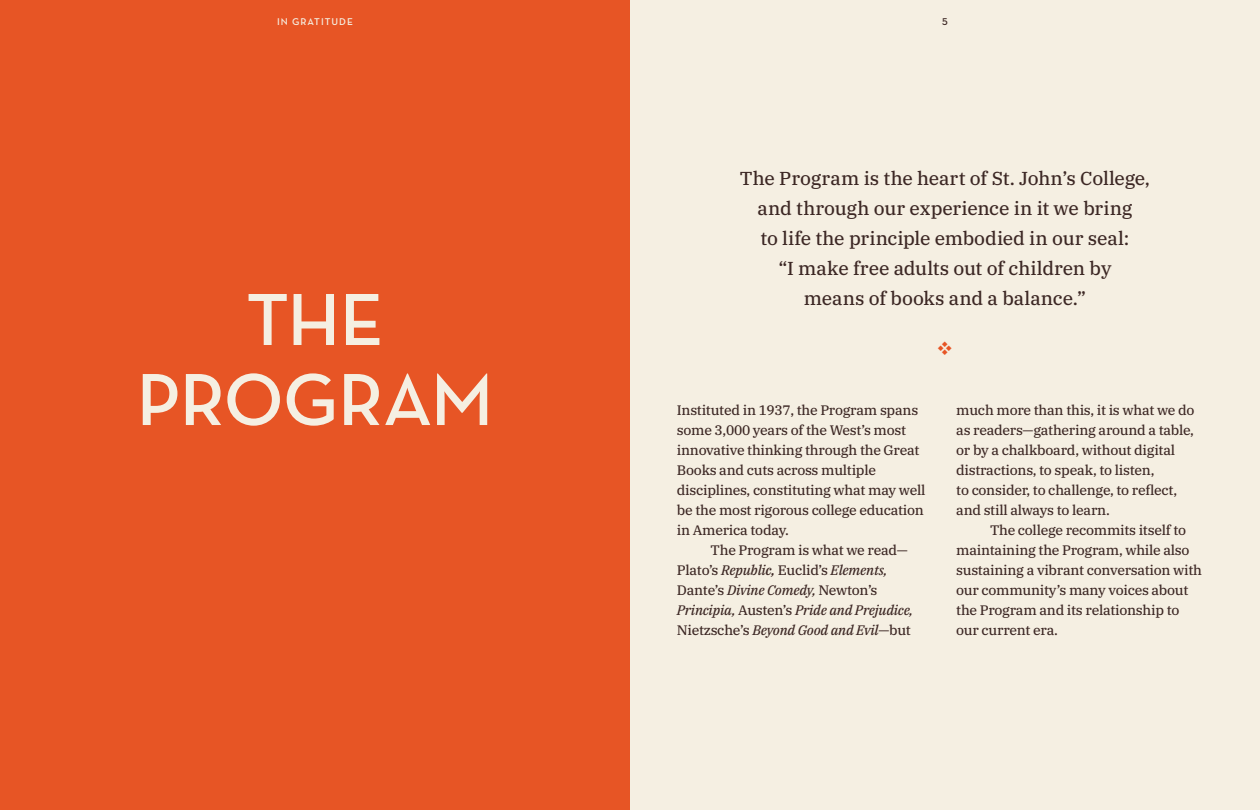
<style>
.page{position:relative;width:1260px;height:810px;background:#fff}
.page>*{position:absolute;margin:0;border:0;box-sizing:border-box;transform-origin:0 0}
.t1{font:600 75px/80px "Neutraface Text";letter-spacing:-.015em;color:#f5efe2;text-align:center}
.t2{font:18.75px/30px "IBM Plex Serif Text";letter-spacing:-.005em;color:#3c2724;text-align:center}
.t3{font:13.75px/20px "IBM Plex Serif Text";letter-spacing:-.02em;color:#3c2724}
.t4{font:600 10px "Neutraface Text";letter-spacing:.1em;color:#f5efe2}
.t5{font:600 10px "Neutraface Text";color:#3c2724}
.s1{font-style:italic}
.s2{font-family:"IBM Plex Serif";font-weight:500;font-style:italic}
</style>
<div class="page">
<div style="left:630px;top:0;width:630px;height:810px;background:#f5efe2"></div>
<div style="left:0;top:0;width:630px;height:810px;background:#e75525"></div>
<p class="t4" style="left:277px;top:15px;width:77px">IN GRATITUDE</p>
<p class="t5" style="left:942px;top:15px;width:7px">5</p>
<h1 class="t1" style="left:137px;top:279px;width:358px">THE<br>PROGRAM</h1>
<h2 class="t2" style="left:740px;top:162px;width:412px">The Program is the heart of St. John’s College, and through our experience in it we bring<br>to life the principle embodied in our seal:<br>“I make free adults out of children by<br>means of books and a balance.”</h2>
<p class="t3" style="left:677px;top:399px;width:250px">Instituted in 1937, the Program spans some 3,000 years of the West’s most innovative thinking through the Great Books and cuts across multiple disciplines, constituting what may well be the most rigorous college education in America today.</p>
<p class="t3" style="left:677px;top:539px;width:238px;text-indent:34px">The Program is what we read— Plato’s <span class="s1">Republi</span><span class="s2">c,</span> Euclid’s <span class="s1">Elements, </span>Dante’s <span class="s1">Divine Comedy,</span> Newton’s <span class="s1">Principia,</span> Austen’s <span class="s1">Pride and Prejudice, </span>Nietzsche’s <span class="s1">Beyond Good and Evil</span>—but</p>
<p class="t3" style="left:956px;top:399px;width:240px">much more than this, it is what we do as readers—gathering around a table, or by a chalkboard, without digital distractions, to speak, to listen,<br>to consider, to challenge, to refect, and still always to learn.</p>
<p class="t3" style="left:956px;top:519px;width:247px;text-indent:34px">The college recommits itself to maintaining the Program, while also sustaining a vibrant conversation with our community’s many voices about the Program and its relationship to our current era.</p>
</div>
